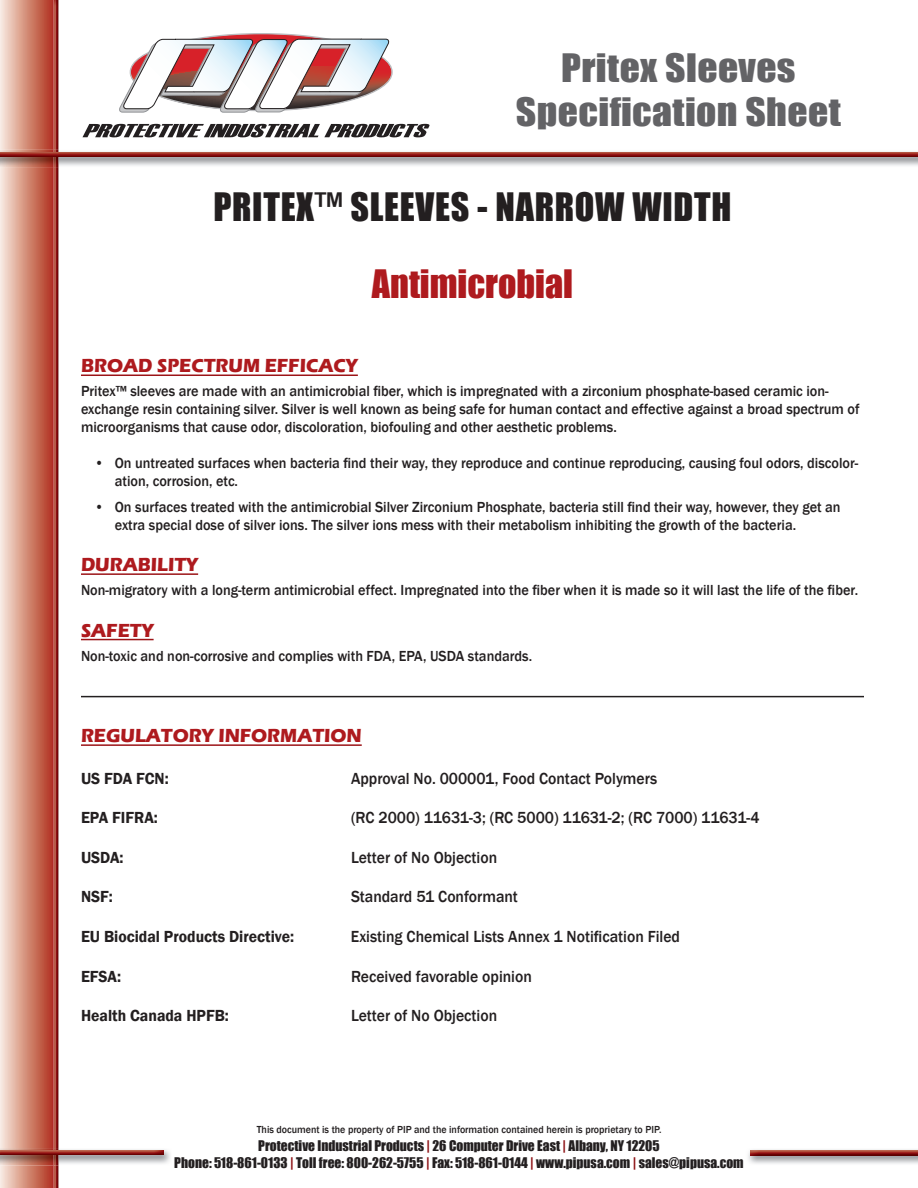
<style>
.page{position:relative;width:918px;height:1188px;background:#fff}
.page>*{position:absolute;margin:0;border:0;box-sizing:border-box;transform-origin:0 0}
.t1{font:36px/43.2px "Impact";letter-spacing:.01em;color:#636366;text-align:center;scale:1.1 1}
.t2{font:36px "Impact";letter-spacing:.02em;color:#231f20}
.t3{font:36px "Impact";color:#ae1a1e}
.t4{font:700 19.5px "Eras ITC";color:#ae1a1e;scale:.95 1}
.t5{font:500 16.5px "Franklin Gothic";color:#231f20;scale:.95 1}
.t6{font:600 16.5px "Franklin Gothic";color:#231f20;scale:.95 1}
.t7{font:500 15px/18px "Franklin Gothic";color:#231f20;scale:.95 1}
.t8{font:13.5px/16.2px "Impact";color:#231f20;text-align:center}
.t9{font:500 10.5px "Franklin Gothic";color:#231f20;scale:.95 1}
.s1{color:#8b0d10}
</style>
<div class="page">
<svg style="left:0;top:0;width:53px;height:1188px;background:#d48e7c"></svg>
<img style="left:53px;top:0;width:6px;height:1188px">
<img style="left:0;top:150px;width:53px;height:17px">
<img style="left:59px;top:152px;width:859px;height:5px">
<img style="left:0;top:152px;width:53px;height:5px">
<svg style="left:53px;top:150px;width:6px;height:17px"></svg>
<img style="left:59px;top:1149px;width:111px;height:15px">
<img style="left:0;top:1148px;width:53px;height:17px">
<img style="left:59px;top:1150px;width:105px;height:5px">
<img style="left:0;top:1150px;width:53px;height:5px">
<svg style="left:53px;top:1148px;width:6px;height:17px"></svg>
<img style="left:748px;top:1149px;width:170px;height:15px">
<img style="left:750px;top:1151px;width:168px;height:4px">
<svg style="left:82px;top:124px;width:348px;height:13px"></svg>
<svg style="left:119px;top:34px;width:273px;height:79px"></svg>
<hr style="left:81px;top:375px;width:277px;height:1px;background:#9c1418">
<hr style="left:81px;top:573px;width:117px;height:2px;background:#9c1418">
<hr style="left:81px;top:639px;width:73px;height:1px;background:#9c1418">
<hr style="left:81px;top:696px;width:783px;height:1px;background:#231f20">
<hr style="left:81px;top:744px;width:281px;height:2px;background:#9c1418">
<h1 class="t1" style="left:516px;top:46px;width:297px">Pritex Sleeves<br>Specification Sheet</h1>
<h1 class="t2" style="left:213px;top:179px;width:520px">PRITEX™ SLEEVES - NARROW WIDTH</h1>
<h1 class="t3" style="left:372px;top:256px;width:203px">Antimicrobial</h1>
<h2 class="t4" style="left:81px;top:355px;width:293px">BROAD SPECTRUM EFFICACY</h2>
<p class="t7" style="left:81px;top:382px;width:821px">Pritex™ sleeves are made with an antimicrobial fiber, which is impregnated with a zirconium phosphate-based ceramic ion&shy;exchange resin containing silver. Silver is well known as being safe for human contact and effective against a broad spectrum of microorganisms that cause odor, discoloration, biofouling and other aesthetic problems.</p>
<p class="t7" style="left:115px;top:454px;width:784px;text-indent:-20px">• On untreated surfaces when bacteria find their way, they reproduce and continue reproducing, causing foul odors, discolor&shy;ation, corrosion, etc.</p>
<p class="t7" style="left:115px;top:498px;width:766px;text-indent:-20px">• On surfaces treated with the antimicrobial Silver Zirconium Phosphate, bacteria still find their way, however, they get an extra special dose of silver ions. The silver ions mess with their metabolism inhibiting the growth of the bacteria.</p>
<h2 class="t4" style="left:81px;top:553px;width:125px">DURABILITY</h2>
<p class="t7" style="left:81px;top:581px;width:820px">Non-migratory with a long-term antimicrobial effect. Impregnated into the fiber when it is made so it will last the life of the fiber.</p>
<h2 class="t4" style="left:81px;top:619px;width:78px">SAFETY</h2>
<p class="t7" style="left:81px;top:647px;width:476px">Non-toxic and non-corrosive and complies with FDA, EPA, USDA standards.</p>
<h2 class="t4" style="left:81px;top:724px;width:297px">REGULATORY INFORMATION</h2>
<p class="t6" style="left:81px;top:768px;width:94px">US FDA FCN:</p>
<p class="t5" style="left:351px;top:768px;width:324px">Approval No. 000001, Food Contact Polymers</p>
<p class="t6" style="left:81px;top:807px;width:83px">EPA FIFRA:</p>
<p class="t5" style="left:351px;top:807px;width:432px">(RC 2000) 11631-3; (RC 5000) 11631-2; (RC 7000) 11631-4</p>
<p class="t6" style="left:81px;top:847px;width:46px">USDA:</p>
<p class="t5" style="left:351px;top:847px;width:155px">Letter of No Objection</p>
<p class="t6" style="left:81px;top:887px;width:35px">NSF:</p>
<p class="t5" style="left:351px;top:887px;width:177px">Standard 51 Conformant</p>
<p class="t6" style="left:81px;top:926px;width:226px">EU Biocidal Products Directive:</p>
<p class="t5" style="left:351px;top:926px;width:348px">Existing Chemical Lists Annex 1 Notification Filed</p>
<p class="t6" style="left:81px;top:966px;width:44px">EFSA:</p>
<p class="t5" style="left:351px;top:966px;width:192px">Received favorable opinion</p>
<p class="t6" style="left:81px;top:1005px;width:157px">Health Canada HPFB:</p>
<p class="t5" style="left:351px;top:1005px;width:155px">Letter of No Objection</p>
<p class="t9" style="left:257px;top:1123px;width:427px">This document is the property of PIP and the information contained herein is proprietary to PIP.</p>
<p class="t8" style="left:174px;top:1138px;width:571px">Protective Industrial Products <span class="s1">|</span> 26 Computer Drive East <span class="s1">|</span> Albany, NY 12205<br>Phone: 518-861-0133 <span class="s1">|</span> Toll free: 800-262-5755 <span class="s1">|</span> Fax: 518-861-0144 <span class="s1">|</span> www.pipusa.com <span class="s1">|</span> sales@pipusa.com</p>
</div>
